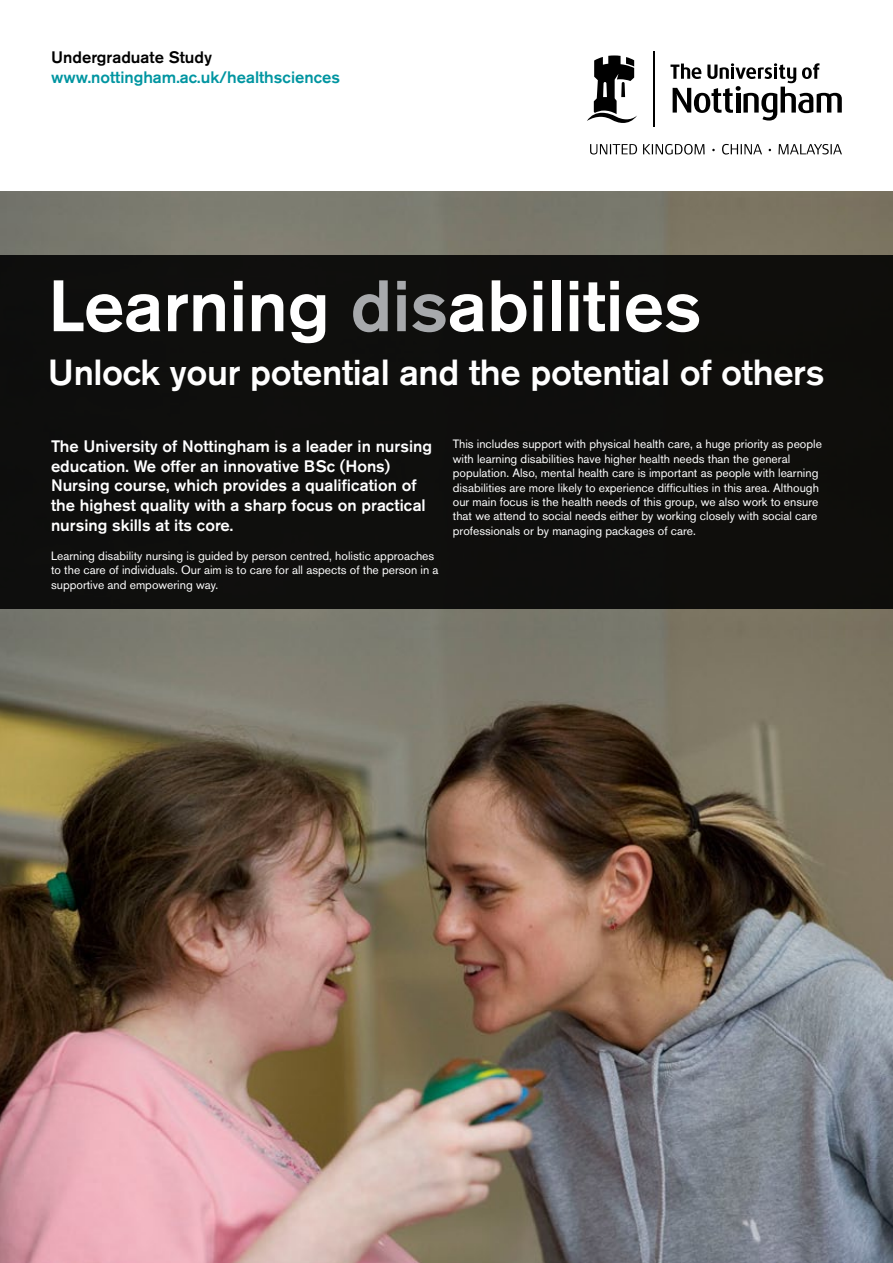
<style>
.page{position:relative;width:893px;height:1263px;background:#fff}
.page>*{position:absolute;margin:0;border:0;box-sizing:border-box;transform-origin:0 0}
.t1{font:500 72px "Akzidenz Grotesk BE";color:#fff}
.t2{font:500 36px "Akzidenz Grotesk BE";letter-spacing:-.01em;color:#fff}
.t3{font:500 16.5px/19.8px "Akzidenz Grotesk BE";color:#fff}
.t4{font:500 16.5px "Akzidenz Grotesk BE";color:#0095a1}
.t5{font:500 16.5px "Akzidenz Grotesk BE";color:#000}
.t6{font:12px/14.4px "Akzidenz Grotesk BE";color:#fff}
.s1{color:#a7a9ac}
</style>
<div class="page">
<img style="left:0;top:191px;width:893px;height:1072px">
<svg style="left:670px;top:63px;width:172px;height:58px"></svg>
<svg style="left:587px;top:55px;width:50px;height:68px"></svg>
<hr style="left:653px;top:52px;width:1px;height:75px;background:#000">
<svg style="left:590px;top:144px;width:252px;height:11px"></svg>
<div style="left:0;top:255px;width:893px;height:354px;background:#0f0e0d"></div>
<h3 class="t5" style="left:51px;top:48px;width:162px">Undergraduate Study</h3>
<h3 class="t4" style="left:51px;top:67px;width:290px">www.nottingham.ac.uk/healthsciences</h3>
<h1 class="t1" style="left:48px;top:262px;width:655px">Learning <span class="s1">dis</span>abilities</h1>
<h2 class="t2" style="left:48px;top:350px;width:778px">Unlock your potential and the potential of others</h2>
<h3 class="t3" style="left:51px;top:436px;width:383px">The University of Nottingham is a leader in nursing education. We offer an innovative BSc (Hons)<br>Nursing course, which provides a qualification of the highest quality with a sharp focus on practical nursing skills at its core.</h3>
<p class="t6" style="left:51px;top:548px;width:389px">Learning disability nursing is guided by person centred, holistic approaches to the care of individuals. Our aim is to care for all aspects of the person in a supportive and empowering way.</p>
<p class="t6" style="left:453px;top:437px;width:371px">This includes support with physical health care, a huge priority as people with learning disabilities have higher health needs than the general population. Also, mental health care is important as people with learning disabilities are more likely to experience difficulties in this area. Although our main focus is the health needs of this group, we also work to ensure that we attend to social needs either by working closely with social care professionals or by managing packages of care.</p>
</div>
